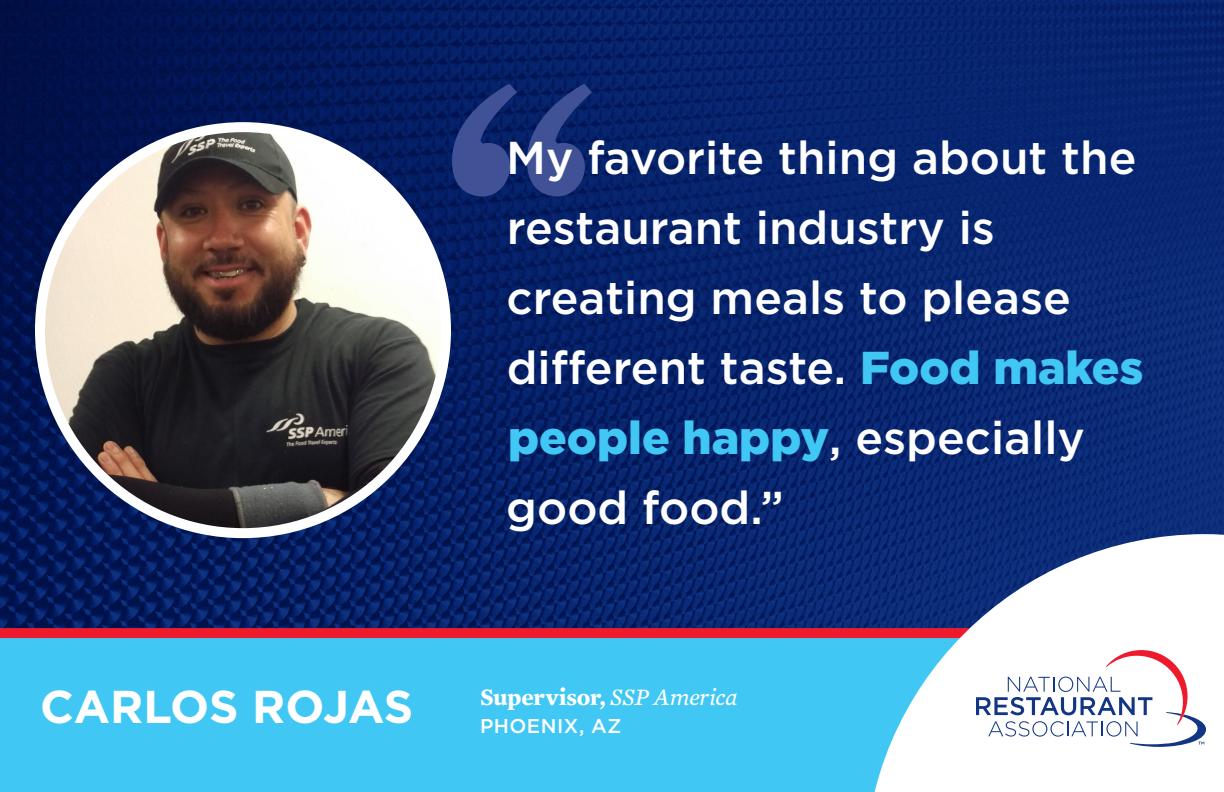
<style>
.page{position:relative;width:1224px;height:792px;background:#fff}
.page>*{position:absolute;margin:0;border:0;box-sizing:border-box;transform-origin:0 0}
.t1{font:500 46px/70px "Gotham";color:#fff}
.Name__No_Portrait{font:700 46px "Gotham";letter-spacing:-.005em;color:#fff}
.Title___Restaurant{font:700 24px "Mercury Text G3";letter-spacing:-.01em;color:#fff}
.Title___Restaurant-2{font:500 20px "Gotham";letter-spacing:.025em;color:#fff}
.s1{font-weight:900;color:#40c7f4}
.s2{font-weight:400;font-style:italic}
</style>
<div class="page">
<img style="left:0;top:0;width:1224px;height:628px">
<div style="left:0;top:633px;width:1224px;height:159px;background:#40c7f4"></div>
<div style="left:0;top:628px;width:1068px;height:10px;background:#ee1b2d"></div>
<svg style="left:865px;top:534px;width:359px;height:258px;fill:#fff"></svg>
<svg style="left:976px;top:650px;width:230px;height:97px;background:#e4e1ea"></svg>
<svg style="left:452px;top:84px;width:140px;height:112px;background:#22377d"></svg>
<img style="left:40px;top:127px;width:406px;height:406px;border-radius:203px">
<div style="left:35px;top:122px;width:416px;height:416px;border:10px solid #fff;border-radius:50%"></div>
<p class="Name__No_Portrait" style="left:40px;top:676px;width:375px">CARLOS ROJAS</p>
<p class="t1" style="left:506px;top:122px;width:639px">My favorite thing about the restaurant industry is creating meals to please different taste. <span class="s1">Food makes people happy</span>, especially good food.”</p>
<p class="Title___Restaurant" style="left:480px;top:679px;width:259px">Supervisor, <span class="s2">SSP America</span></p>
<p class="Title___Restaurant-2" style="left:480px;top:713px;width:143px">PHOENIX, AZ</p>
</div>
